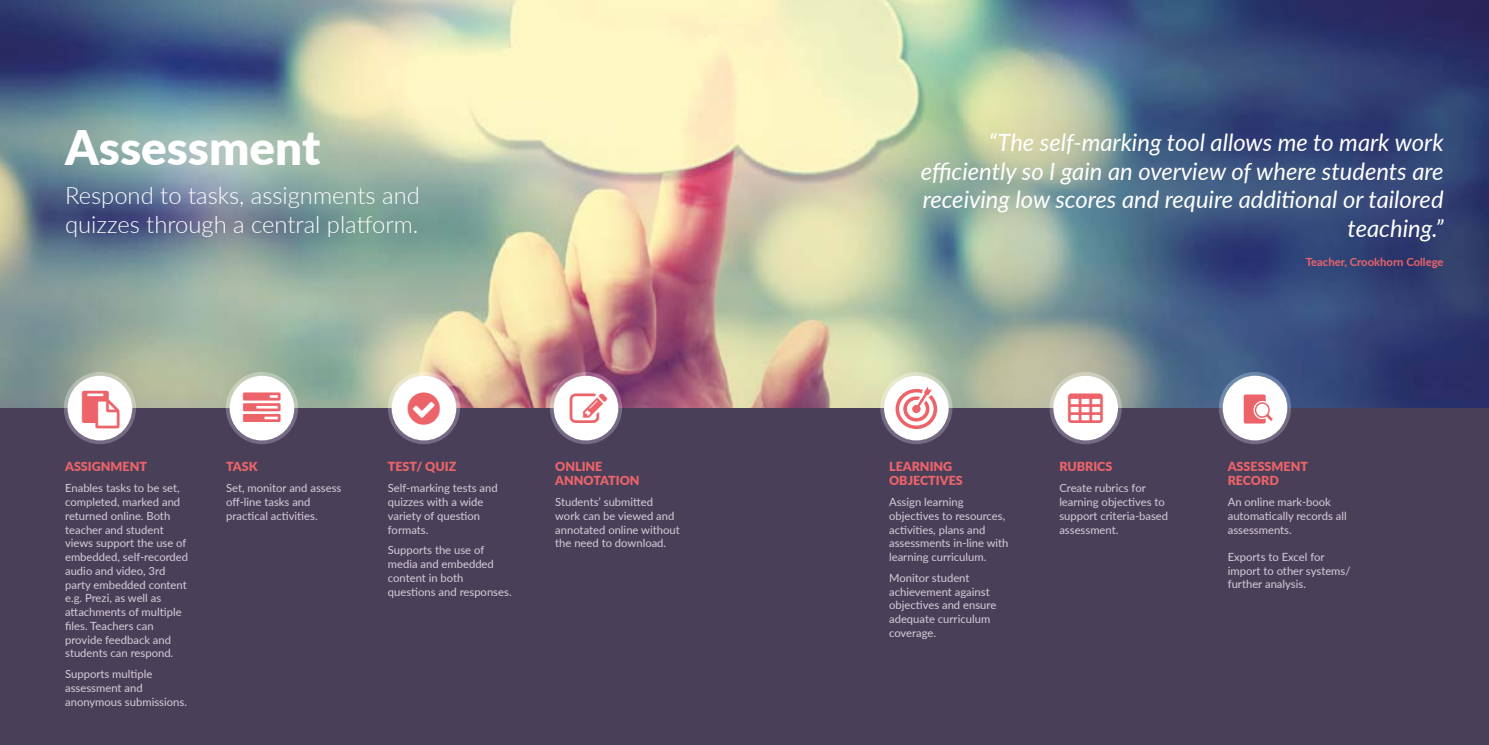
<style>
.page{position:relative;width:1489px;height:745px;background:#fff}
.page>*{position:absolute;margin:0;border:0;box-sizing:border-box;transform-origin:0 0}
.t1{font:900 47.5px "Lato";color:#fff}
.t2{font:italic 23.75px/28.5px "Lato";color:#fff;text-align:right}
.t3{font:300 23.75px/28.5px "Lato";color:#fff}
.t4{font:900 12.5px/13.8px "Lato";color:#ec646a}
.t5{font:11.25px/13.8px "Lato";color:#d7ceda}
.t6{font:700 11.25px "Lato";color:#ec646a}
</style>
<div class="page">
<img style="left:0;top:0;width:1488px;height:408px">
<div style="left:0;top:408px;width:744px;height:336px;background:#493f59"></div>
<div style="left:68px;top:375px;width:64px;height:65px;background:#fff;border-radius:50%"></div>
<div style="left:64px;top:372px;width:72px;height:72px;border:4px solid #fff;border-radius:50%"></div>
<div style="left:229px;top:375px;width:65px;height:65px;background:#fff;border-radius:50%"></div>
<div style="left:226px;top:372px;width:72px;height:72px;border:4px solid #fff;border-radius:50%"></div>
<div style="left:391px;top:375px;width:65px;height:65px;background:#fff;border-radius:50%"></div>
<div style="left:388px;top:372px;width:72px;height:72px;border:4px solid #fff;border-radius:50%"></div>
<div style="left:553px;top:375px;width:65px;height:65px;background:#fff;border-radius:50%"></div>
<div style="left:550px;top:372px;width:72px;height:72px;border:4px solid #fff;border-radius:50%"></div>
<div style="left:744px;top:408px;width:744px;height:336px;background:#493f59"></div>
<div style="left:1053px;top:375px;width:64px;height:65px;background:#fff;border-radius:50%"></div>
<div style="left:1049px;top:372px;width:72px;height:72px;border:4px solid #fff;border-radius:50%"></div>
<div style="left:884px;top:375px;width:64px;height:65px;background:#fff;border-radius:50%"></div>
<div style="left:880px;top:372px;width:72px;height:72px;border:4px solid #fff;border-radius:50%"></div>
<svg style="left:895px;top:381px;width:42px;height:48px"></svg>
<div style="left:912px;top:404px;width:8px;height:9px;background:#ec646a;border-radius:50%"></div>
<div style="left:1222px;top:375px;width:65px;height:65px;background:#fff;border-radius:50%"></div>
<div style="left:1218px;top:372px;width:72px;height:72px;border:4px solid #fff;border-radius:50%"></div>
<div style="left:1242px;top:393px;width:24px;height:31px;background:#ec646a;border-radius:3px"></div>
<div style="left:1241px;top:392px;width:27px;height:34px;border:2px solid #fff;border-radius:3px"></div>
<svg style="left:1253px;top:400px;width:20px;height:22px"></svg>
<h1 class="t1" style="left:65px;top:112px;width:257px">Assessment</h1>
<h2 class="t3" style="left:65px;top:181px;width:356px">Respond to tasks, assignments and quizzes through a central platform.</h2>
<p class="t4" style="left:65px;top:459px;width:83px">ASSIGNMENT</p>
<p class="t5" style="left:65px;top:480px;width:125px">Enables tasks to be set, completed, marked and returned online. Both teacher and student views support the use of embedded, self-recorded audio and video, 3rd party embedded content e.g. Prezi, as well as attachments of multiple files. Teachers can provide feedback and students can respond.</p>
<p class="t5" style="left:65px;top:666px;width:123px">Supports multiple assessment and anonymous submissions.</p>
<p class="t4" style="left:226px;top:459px;width:33px">TASK</p>
<p class="t5" style="left:226px;top:480px;width:117px">Set, monitor and assess off-line tasks and practical activities.</p>
<p class="t4" style="left:388px;top:459px;width:70px">TEST/ QUIZ</p>
<p class="t5" style="left:388px;top:480px;width:111px">Self-marking tests and quizzes with a wide variety of question formats.</p>
<p class="t5" style="left:388px;top:542px;width:125px">Supports the use of media and embedded content in both questions and responses.</p>
<p class="t4" style="left:555px;top:459px;width:86px">ONLINE<br>ANNOTATION</p>
<p class="t5" style="left:555px;top:494px;width:126px">Students’ submitted work can be viewed and annotated online without the need to download.</p>
<h2 class="t2" style="left:920px;top:127px;width:524px">“The self-marking tool allows me to mark work efficiently so I gain an overview of where students are receiving low scores and require additional or tailored teaching.”</h2>
<p class="t6" style="left:1305px;top:253px;width:139px">Teacher, Crookhorn College</p>
<p class="t4" style="left:889px;top:459px;width:75px">LEARNING<br>OBJECTIVES</p>
<p class="t5" style="left:889px;top:494px;width:121px">Assign learning objectives to resources, activities, plans and assessments in-line with learning curriculum.</p>
<p class="t5" style="left:889px;top:570px;width:109px">Monitor student achievement against objectives and ensure adequate curriculum coverage.</p>
<p class="t4" style="left:1059px;top:459px;width:55px">RUBRICS</p>
<p class="t5" style="left:1059px;top:480px;width:110px">Create rubrics for learning objectives to support criteria-based assessment.</p>
<p class="t4" style="left:1227px;top:459px;width:82px">ASSESSMENT<br>RECORD</p>
<p class="t5" style="left:1227px;top:494px;width:120px">An online mark-book automatically records all assessments.</p>
<p class="t5" style="left:1227px;top:549px;width:124px">Exports to Excel for import to other systems/ further analysis.</p>
</div>
